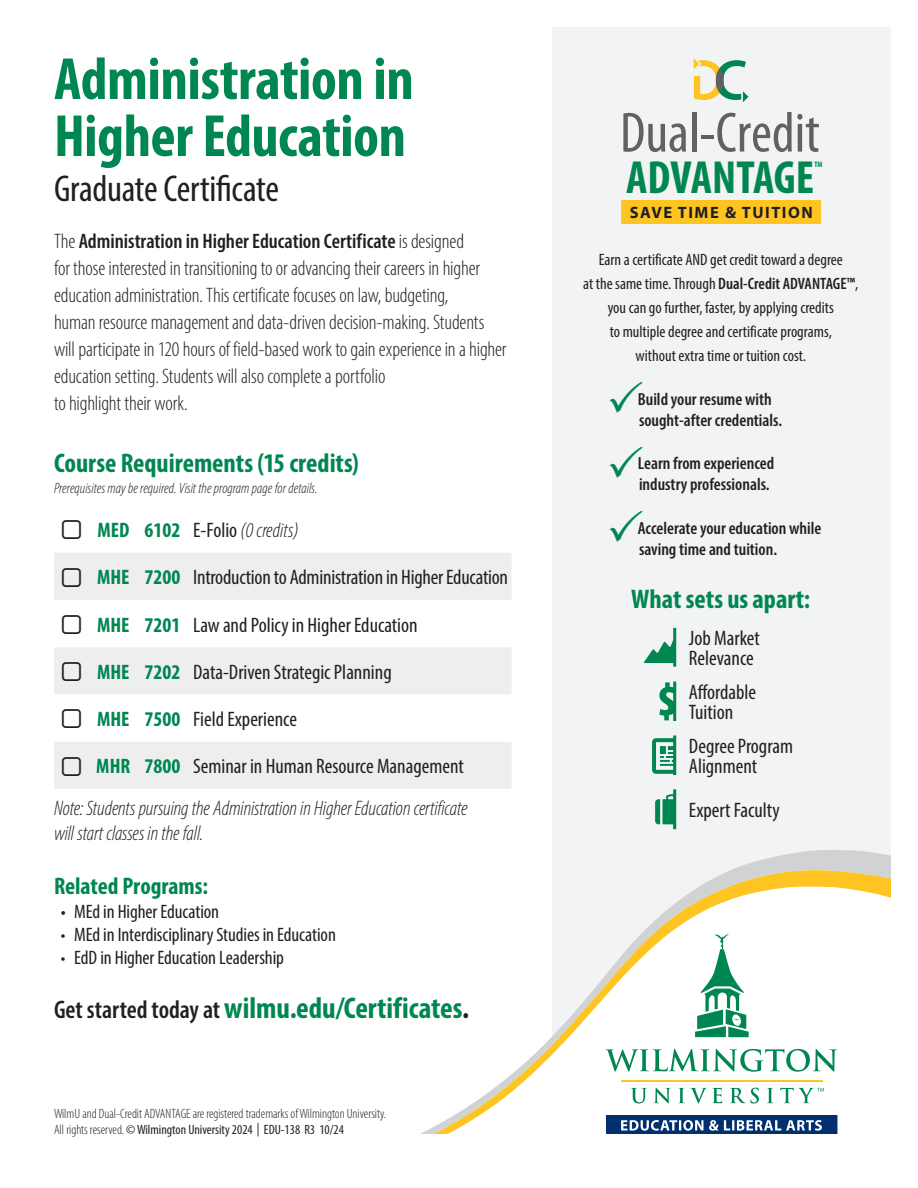
<style>
.page{position:relative;width:918px;height:1188px;background:#fff}
.page>*{position:absolute;margin:0;border:0;box-sizing:border-box;transform-origin:0 0}
.t1{font:700 condensed 60px/57px "Myriad Pro";letter-spacing:-.005em;color:#008751}
.t2{font:condensed 57.15px "Myriad Pro";color:#616161}
.t3{font:700 condensed 46.65px "Myriad Pro";color:#008751}
.t4{font:condensed 37.5px "Myriad Pro";letter-spacing:-.01em;color:#231f20}
.Course_List{font:700 condensed 30px "Myriad Pro";color:#008751}
.Body_Copy{font:700 condensed 27px "Myriad Pro";color:#008751}
.CL_Name{font:700 condensed 27px "Myriad Pro";color:#008751}
.CL_Name-2{font:700 condensed 24px "Myriad Pro";color:#008751}
.Body_Copy-2{font:300 condensed 21px/27px "Myriad Pro";letter-spacing:-.01em;color:#231f20}
.Course_List-2{font:condensed 21px/19.5px "Myriad Pro";color:#231f20}
.Course_List-3{font:italic 300 condensed 21px/25.2px "Myriad Pro";letter-spacing:-.01em;color:#231f20}
.Course_List-4{font:700 condensed 21px "Myriad Pro";color:#008751}
.t5{font:condensed 19.5px "Myriad Pro";letter-spacing:-.005em;color:#231f20}
.Body_Copy-3{font:600 condensed 17.55px/21px "Myriad Pro";color:#231f20}
.Body_Copy-4{font:condensed 16.5px/24px "Myriad Pro";color:#231f20;text-align:center}
.t6{font:700 16.5px "Myriad Pro";letter-spacing:.09em;color:#231f20}
.Body_Copy-5{font:italic 300 condensed 15px "Myriad Pro";color:#231f20}
.Note{font:300 condensed 13.5px/16.2px "Myriad Pro";color:#231f20}
.t7{font:700 condensed 7.8px "Myriad Pro";color:#008751}
.s1{font-weight:600}
.s2{font-weight:400;font-style:normal}
.s3{font-weight:300}
.s4{font-weight:600;font-size:25.5px;color:#231f20}
.s5{color:#231f20}
.s6{font-weight:400}
</style>
<div class="page">
<div style="left:552px;top:27px;width:339px;height:822px;background:#f2f3f4"></div>
<div style="left:621px;top:201px;width:200px;height:23px;background:#fec422"></div>
<svg style="left:694px;top:58px;width:54px;height:44px"></svg>
<svg style="left:644px;top:628px;width:32px;height:39px"></svg>
<svg style="left:659px;top:682px;width:17px;height:39px"></svg>
<svg style="left:652px;top:735px;width:24px;height:40px"></svg>
<svg style="left:655px;top:789px;width:21px;height:40px"></svg>
<svg style="left:420px;top:849px;width:471px;height:285px"></svg>
<svg style="left:434px;top:867px;width:457px;height:267px"></svg>
<svg style="left:54px;top:553px;width:457px;height:236px;fill:#eeeeef"></svg>
<svg style="left:610px;top:381px;width:32px;height:32px"></svg>
<svg style="left:610px;top:445px;width:32px;height:32px"></svg>
<svg style="left:610px;top:510px;width:32px;height:32px"></svg>
<svg style="left:62px;top:568px;width:19px;height:19px"></svg>
<svg style="left:62px;top:615px;width:19px;height:19px"></svg>
<svg style="left:62px;top:662px;width:19px;height:19px"></svg>
<svg style="left:62px;top:709px;width:19px;height:19px"></svg>
<svg style="left:62px;top:757px;width:19px;height:19px"></svg>
<p class="t1" style="left:54px;top:49px;width:361px">Administration in<br>Higher Education</p>
<p class="t4" style="left:54px;top:166px;width:226px">Graduate Certificate</p>
<p class="Body_Copy-2" style="left:54px;top:228px;width:454px">The <span class="s1">Administration in Higher Education Certificate</span> is designed<br>for those interested in transitioning to or advancing their careers in higher education administration. This certificate focuses on law, budgeting,<br>human resource management and data-driven decision-making. Students will participate in 120 hours of field-based work to gain experience in a higher education setting. Students will also complete a portfolio<br>to highlight their work.</p>
<p class="Body_Copy" style="left:54px;top:446px;width:306px">Course Requirements (15 credits)</p>
<p class="Body_Copy-5" style="left:54px;top:479px;width:265px">Prerequisites may be required. Visit the program page for details.</p>
<p class="Course_List-4" style="left:97px;top:517px;width:33px">MED</p>
<p class="Course_List-4" style="left:144px;top:517px;width:37px">6102</p>
<p class="Course_List-3" style="left:193px;top:517px;width:107px"><span class="s2">E-Folio</span> (0 credits)</p>
<p class="Course_List-4" style="left:97px;top:564px;width:34px">MHE</p>
<p class="Course_List-4" style="left:144px;top:564px;width:37px">7200</p>
<p class="Course_List-2" style="left:193px;top:567px;width:316px">Introduction to Administration in Higher Education</p>
<p class="Course_List-4" style="left:97px;top:611px;width:34px">MHE</p>
<p class="Course_List-4" style="left:144px;top:611px;width:37px">7201</p>
<p class="Course_List-2" style="left:193px;top:615px;width:226px">Law and Policy in Higher Education</p>
<p class="Course_List-4" style="left:97px;top:659px;width:34px">MHE</p>
<p class="Course_List-4" style="left:144px;top:659px;width:37px">7202</p>
<p class="Course_List-2" style="left:193px;top:662px;width:200px">Data-Driven Strategic Planning</p>
<p class="Course_List-4" style="left:97px;top:706px;width:34px">MHE</p>
<p class="Course_List-4" style="left:144px;top:706px;width:37px">7500</p>
<p class="Course_List-2" style="left:193px;top:709px;width:105px">Field Experience</p>
<p class="Course_List-4" style="left:96px;top:753px;width:36px">MHR</p>
<p class="Course_List-4" style="left:144px;top:753px;width:37px">7800</p>
<p class="Course_List-2" style="left:193px;top:756px;width:272px">Seminar in Human Resource Management</p>
<p class="Course_List-3" style="left:54px;top:795px;width:415px">Note: Students pursuing the Administration in Higher Education certificate will start classes in the fall.</p>
<p class="CL_Name-2" style="left:54px;top:871px;width:156px">Related Programs:</p>
<p class="t5" style="left:61px;top:899px;width:160px">• MEd in Higher Education</p>
<p class="t5" style="left:61px;top:923px;width:277px"><span class="s3">•</span> MEd in Interdisciplinary Studies in Education</p>
<p class="t5" style="left:61px;top:946px;width:225px"><span class="s3">•</span> EdD in Higher Education Leadership</p>
<p class="Course_List" style="left:54px;top:989px;width:417px"><span class="s4">Get started today at</span> wilmu.edu/Certificates<span class="s5">.</span></p>
<p class="Note" style="left:54px;top:1105px;width:334px">WilmU and Dual-Credit ADVANTAGE are registered trademarks of Wilmington University.<br>All rights reserved. <span class="s6">© Wilmington University 2024 | EDU-138 R3 10/24</span></p>
<p class="t2" style="left:620px;top:98px;width:201px">Dual-Credit</p>
<p class="t3" style="left:626px;top:148px;width:189px">ADVANTAGE</p>
<p class="t7" style="left:815px;top:159px;width:10px">TM</p>
<p class="t6" style="left:630px;top:202px;width:184px">SAVE TIME &amp; TUITION</p>
<p class="Body_Copy-4" style="left:583px;top:248px;width:277px">Earn a certificate AND get credit toward a degree<br>at the same time. Through <span class="s1">Dual-Credit ADVANTAGE™</span>, you can go further, faster, by applying credits<br>to multiple degree and certificate programs,<br>without extra time or tuition cost.</p>
<p class="Body_Copy-3" style="left:638px;top:388px;width:146px">Build your resume with sought-after credentials.</p>
<p class="Body_Copy-3" style="left:638px;top:453px;width:138px">Learn from experienced industry professionals.</p>
<p class="Body_Copy-3" style="left:638px;top:517px;width:185px">Accelerate your education while saving time and tuition.</p>
<p class="CL_Name" style="left:631px;top:582px;width:180px">What sets us apart:</p>
<p class="Course_List-2" style="left:689px;top:628px;width:72px">Job Market<br>Relevance</p>
<p class="Course_List-2" style="left:689px;top:682px;width:69px">Affordable<br>Tuition</p>
<p class="Course_List-2" style="left:689px;top:736px;width:106px">Degree Program<br>Alignment</p>
<p class="Course_List-2" style="left:689px;top:800px;width:92px">Expert Faculty</p>
</div>
